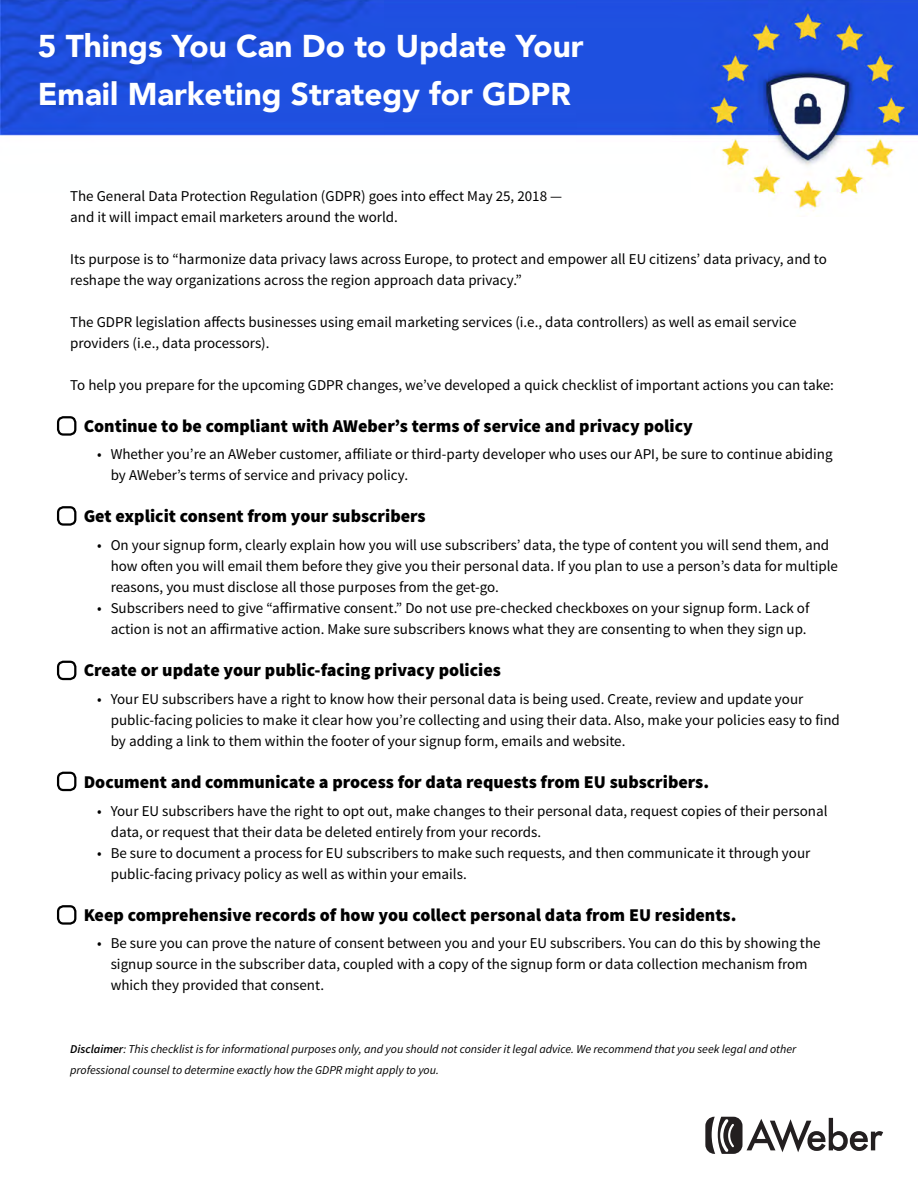
<style>
.page{position:relative;width:918px;height:1188px;background:#fff}
.page>*{position:absolute;margin:0;border:0;box-sizing:border-box;transform-origin:0 0}
.t1{font:900 31.5px/48px "Avenir";color:#fff}
.t2{font:900 18px "Source Sans Pro";color:#000}
.t3{font:15px/21px "Source Sans Pro";color:#000}
.t4{font:italic 12px/21px "Source Sans Pro";color:#000}
.s1{font-weight:600}
</style>
<div class="page">
<img style="left:0;top:0;width:918px;height:214px">
<div style="left:57px;top:416px;width:19px;height:20px;border:2px solid #000;border-radius:5px"></div>
<div style="left:57px;top:506px;width:19px;height:20px;border:2px solid #000;border-radius:5px"></div>
<div style="left:57px;top:661px;width:19px;height:19px;border:2px solid #000;border-radius:5px"></div>
<div style="left:57px;top:772px;width:19px;height:19px;border:2px solid #000;border-radius:5px"></div>
<div style="left:57px;top:905px;width:19px;height:20px;border:2px solid #000;border-radius:5px"></div>
<svg style="left:705px;top:1117px;width:178px;height:37px"></svg>
<h1 class="t1" style="left:38px;top:21px;width:547px">5 Things You Can Do to Update Your<br>Email Marketing Strategy for GDPR</h1>
<p class="t3" style="left:70px;top:185px;width:494px">The General Data Protection Regulation (GDPR) goes into effect May 25, 2018 — and it will impact email marketers around the world.</p>
<p class="t3" style="left:70px;top:248px;width:758px">Its purpose is to “harmonize data privacy laws across Europe, to protect and empower all EU citizens’ data privacy, and to reshape the way organizations across the region approach data privacy.”</p>
<p class="t3" style="left:70px;top:311px;width:728px">The GDPR legislation affects businesses using email marketing services (i.e., data controllers) as well as email service providers (i.e., data processors).</p>
<p class="t3" style="left:70px;top:374px;width:765px">To help you prepare for the upcoming GDPR changes, we’ve developed a quick checklist of important actions you can take:</p>
<p class="t2" style="left:84px;top:414px;width:611px">Continue to be compliant with AWeber’s terms of service and privacy policy</p>
<p class="t3" style="left:111px;top:444px;width:723px;text-indent:-14px">• Whether you’re an AWeber customer, affiliate or third-party developer who uses our API, be sure to continue abiding by AWeber’s terms of service and privacy policy.</p>
<p class="t2" style="left:84px;top:505px;width:344px">Get explicit consent from your subscribers</p>
<p class="t3" style="left:111px;top:535px;width:729px;text-indent:-14px">• On your signup form, clearly explain how you will use subscribers’ data, the type of content you will send them, and how often you will email them before they give you their personal data. If you plan to use a person’s data for multiple reasons, you must disclose all those purposes from the get-go.</p>
<p class="t3" style="left:97px;top:598px;width:714px;text-align:right">• Subscribers need to give “affirmative consent.” Do not use pre-checked checkboxes on your signup form. Lack of action is not an affirmative action. Make sure subscribers knows what they are consenting to when they sign up.</p>
<p class="t2" style="left:84px;top:658px;width:419px">Create or update your public-facing privacy policies</p>
<p class="t3" style="left:111px;top:689px;width:731px;text-indent:-14px">• Your EU subscribers have a right to know how their personal data is being used. Create, review and update your public-facing policies to make it clear how you’re collecting and using their data. Also, make your policies easy to find by adding a link to them within the footer of your signup form, emails and website.</p>
<p class="t2" style="left:84px;top:770px;width:627px">Document and communicate a process for data requests from EU subscribers.</p>
<p class="t3" style="left:111px;top:800px;width:718px;text-indent:-14px">• Your EU subscribers have the right to opt out, make changes to their personal data, request copies of their personal data, or request that their data be deleted entirely from your records.</p>
<p class="t3" style="left:111px;top:842px;width:701px;text-indent:-14px">• Be sure to document a process for EU subscribers to make such requests, and then communicate it through your public-facing privacy policy as well as within your emails.</p>
<p class="t2" style="left:84px;top:903px;width:654px">Keep comprehensive records of how you collect personal data from EU residents.</p>
<p class="t3" style="left:111px;top:933px;width:711px;text-indent:-14px">• Be sure you can prove the nature of consent between you and your EU subscribers. You can do this by showing the signup source in the subscriber data, coupled with a copy of the signup form or data collection mechanism from which they provided that consent.</p>
<p class="t4" style="left:70px;top:1039px;width:728px"><span class="s1">Disclaimer</span>: This checklist is for informational purposes only, and you should not consider it legal advice. We recommend that you seek legal and other professional counsel to determine exactly how the GDPR might apply to you.</p>
</div>
